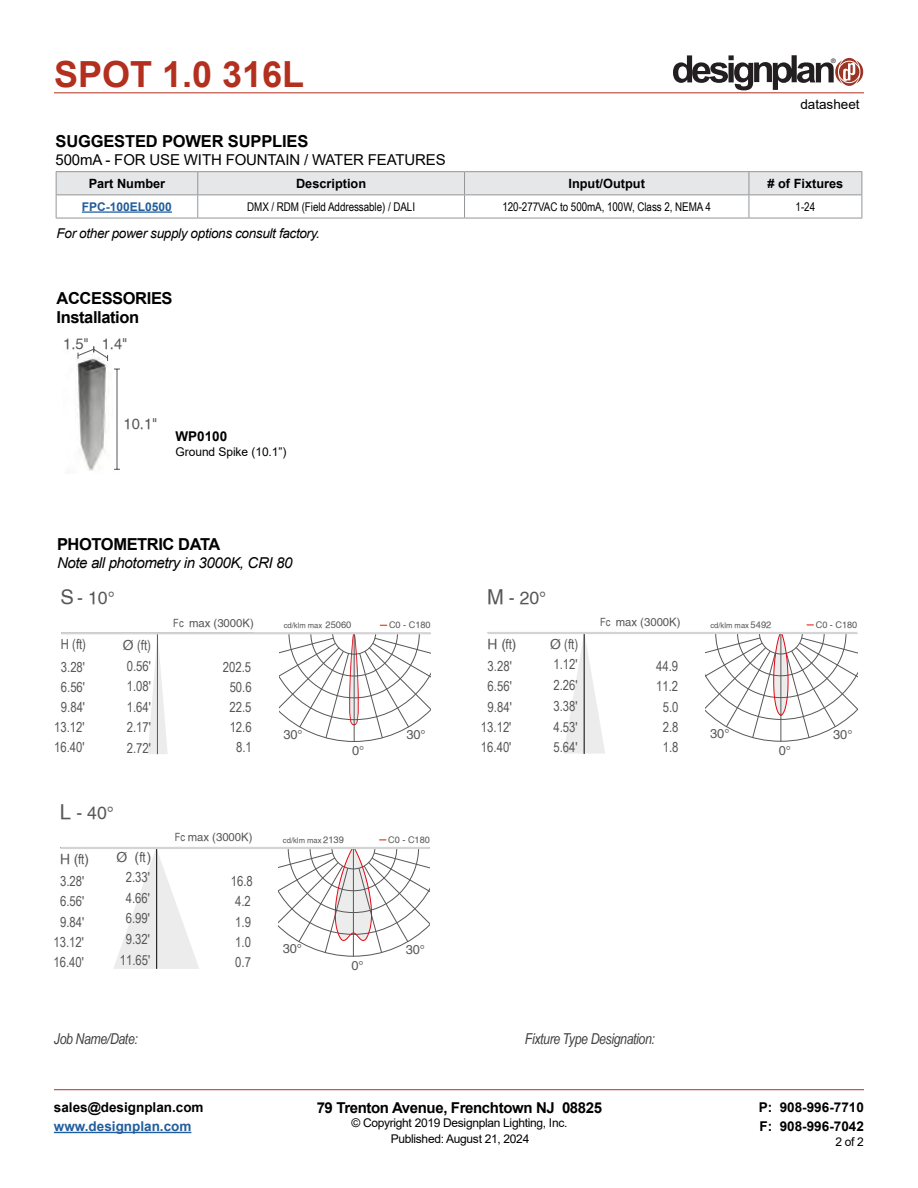
<style>
.page{position:relative;width:918px;height:1188px;background:#fff}
.page>*{position:absolute;margin:0;border:0;box-sizing:border-box;transform-origin:0 0}
.t1{font:700 36px "Arial";color:#b32f1e}
.t2{font:17.7px "Helvetica";color:#575756}
.t3{font:700 16.5px/19.8px "Arial";letter-spacing:-.025em;color:#000}
.t4{font:15px "Arial";letter-spacing:-.01em;color:#000}
.t5{font:italic 15px "Arial Narrow";letter-spacing:-.025em;color:#414042}
.t6{font:700 15px "Arial";letter-spacing:-.025em;color:#000}
.t7{font:italic 15px "Arial";letter-spacing:-.025em;color:#000}
.t8{font:14.7px "Helvetica";color:#575756}
.t9{font:13.8px/20.1px "Arial Narrow";color:#575756;text-align:center}
.t10{font:13.8px "Helvetica";color:#575756}
.t11{font:700 13.5px/19.5px "Arial";color:#000}
.t12{font:italic 13.5px "Arial";letter-spacing:-.025em;color:#000}
.t13{font:700 13.5px "Arial";color:#215e9e}
.t14{font:13.5px "Arial";color:#000}
.t15{font:700 12.75px "Arial";color:#000}
.t16{font:12.75px "Helvetica";color:#575756}
.t17{font:12px "Arial Narrow";letter-spacing:-.005em;color:#000}
.t18{font:12px "Arial";letter-spacing:-.025em;color:#000}
.t19{font:12px "Arial";letter-spacing:-.005em;color:#000}
.t20{font:700 12px "Arial";color:#215e9e}
.t21{font:11.4px "Helvetica";color:#575756}
.t22{font:9.15px "Helvetica";color:#575756}
.t23{font:7.65px "Helvetica";color:#575756}
.t24{font:6.3px "Helvetica";color:#231f20}
.s1{font-size:20.1px}
.s2{font-family:"Helvetica"}
.s3{font-family:"Arial Narrow"}
.s4{font-size:9.3px}
</style>
<div class="page">
<hr style="left:54px;top:93px;width:810px;height:1px;background:#b32f1e">
<hr style="left:54px;top:1089px;width:810px;height:1px;background:#b32f1e">
<hr style="left:54px;top:1132px;width:137px;height:1px;background:#215e9e">
<svg style="left:673px;top:55px;width:190px;height:35px"></svg>
<img style="left:77px;top:355px;width:39px;height:116px">
<svg style="left:77px;top:346px;width:31px;height:16px"></svg>
<hr style="left:117px;top:369px;width:1px;height:100px;background:#575756">
<hr style="left:56px;top:171px;width:142px;height:1px;background:#939598">
<hr style="left:198px;top:171px;width:267px;height:1px;background:#939598">
<hr style="left:465px;top:171px;width:284px;height:1px;background:#939598">
<hr style="left:749px;top:171px;width:113px;height:1px;background:#939598">
<hr style="left:198px;top:218px;width:267px;height:1px;background:#939598">
<hr style="left:465px;top:218px;width:284px;height:1px;background:#939598">
<hr style="left:56px;top:218px;width:142px;height:1px;background:#939598">
<svg style="left:56px;top:172px;width:807px;height:46px"></svg>
<hr style="left:749px;top:218px;width:113px;height:1px;background:#939598">
<hr style="left:82px;top:211px;width:90px;height:2px;background:#215e9e">
<svg style="left:113px;top:849px;width:86px;height:120px"></svg>
<svg style="left:278px;top:839px;width:152px;height:117px"></svg>
<hr style="left:60px;top:847px;width:370px;height:2px;background:#d4d4d4">
<svg style="left:564px;top:634px;width:41px;height:120px"></svg>
<svg style="left:706px;top:624px;width:151px;height:118px"></svg>
<hr style="left:488px;top:632px;width:369px;height:2px;background:#d4d4d4">
<svg style="left:148px;top:634px;width:20px;height:120px"></svg>
<svg style="left:279px;top:624px;width:152px;height:118px"></svg>
<hr style="left:61px;top:632px;width:370px;height:2px;background:#d4d4d4">
<h1 class="t1" style="left:54px;top:49px;width:252px">SPOT 1.0 316L</h1>
<p class="t24" style="left:831px;top:57px;width:6px">®</p>
<p class="t14" style="left:800px;top:95px;width:61px">datasheet</p>
<p class="t3" style="left:56px;top:132px;width:254px">SUGGESTED POWER SUPPLIES</p>
<p class="t4" style="left:56px;top:150px;width:392px">500mA - FOR USE WITH FOUNTAIN / WATER FEATURES</p>
<p class="t15" style="left:89px;top:174px;width:78px">Part Number</p>
<p class="t15" style="left:296px;top:174px;width:72px">Description</p>
<p class="t15" style="left:568px;top:174px;width:78px">Input/Output</p>
<p class="t15" style="left:768px;top:174px;width:77px"># of Fixtures</p>
<p class="t20" style="left:82px;top:198px;width:92px">FPC-100EL0500</p>
<p class="t17" style="left:247px;top:198px;width:169px">DMX / RDM (Field Addressable) / DALI</p>
<p class="t17" style="left:502px;top:198px;width:210px">120-277VAC to 500mA, 100W, Class 2, NEMA 4</p>
<p class="t17" style="left:796px;top:198px;width:21px">1-24</p>
<p class="t12" style="left:57px;top:224px;width:265px">For other power supply options consult factory.</p>
<p class="t3" style="left:57px;top:288px;width:117px">ACCESSORIES<br>Installation</p>
<p class="t8" style="left:63px;top:335px;width:27px">1.5"</p>
<p class="t8" style="left:102px;top:335px;width:27px">1.4"</p>
<p class="t8" style="left:124px;top:415px;width:35px">10.1"</p>
<p class="t11" style="left:176px;top:426px;width:53px">WP0100</p>
<p class="t19" style="left:176px;top:444px;width:112px">Ground Spike (10.1”)</p>
<p class="t3" style="left:57px;top:534px;width:165px">PHOTOMETRIC DATA</p>
<p class="t7" style="left:57px;top:553px;width:237px">Note all photometry in 3000K, CRI 80</p>
<p class="t2" style="left:60px;top:588px;width:56px"><span class="s1">S</span> - 10°</p>
<p class="t9" style="left:61px;top:632px;width:27px;line-height:22.6px;text-align:left">H (ft)<br>3.28'</p>
<p class="t9" style="left:61px;top:676px;width:26px">6.56'</p>
<p class="t9" style="left:54px;top:696px;width:32px">9.84'<br>13.12'<br>16.40'</p>
<p class="t9" style="left:123px;top:635px;width:30px;text-align:justify"><span class="s2">Ø</span> (ft)<br>0.56' 1.08' 1.64' 2.17' 2.72'</p>
<p class="t2" style="left:60px;top:803px;width:56px"><span class="s1">L</span> - 40°</p>
<p class="t10" style="left:60px;top:851px;width:30px">H (<span class="s3">ft</span>)</p>
<p class="t10" style="left:116px;top:849px;width:37px">Ø (<span class="s3">ft</span>)</p>
<p class="t9" style="left:120px;top:867px;width:32px;line-height:20.7px">2.33'<br>4.66'<br>6.99'<br>9.32'<br>11.65'</p>
<p class="t9" style="left:53px;top:871px;width:32px">3.28'<br>6.56'<br>9.84'<br>13.12'<br>16.40'</p>
<p class="t21" style="left:173px;top:616px;width:82px"><span class="s3">Fc</span> max (3000K)</p>
<p class="t9" style="left:223px;top:656px;width:31px;text-align:right">202.5<br>50.6<br>22.5<br>12.6<br>8.1</p>
<p class="t21" style="left:175px;top:831px;width:79px"><span class="s3">Fc</span> max (3000K)</p>
<p class="t9" style="left:231px;top:871px;width:24px">16.8<br>4.2<br>1.9<br>1.0<br>0.7</p>
<p class="t23" style="left:284px;top:621px;width:69px">cd/klm max <span class="s4">25060</span></p>
<p class="t22" style="left:389px;top:620px;width:43px">C0 - C180</p>
<p class="t16" style="left:283px;top:727px;width:21px">30°</p>
<p class="t16" style="left:406px;top:727px;width:21px">30°</p>
<p class="t16" style="left:352px;top:743px;width:14px">0°</p>
<p class="t23" style="left:283px;top:836px;width:62px">cd/klm max <span class="s4">2139</span></p>
<p class="t22" style="left:388px;top:834px;width:43px">C0 - C180</p>
<p class="t16" style="left:283px;top:941px;width:21px">30°</p>
<p class="t16" style="left:406px;top:942px;width:21px">30°</p>
<p class="t16" style="left:351px;top:958px;width:14px">0°</p>
<p class="t2" style="left:487px;top:588px;width:61px"><span class="s1">M</span> - 20°</p>
<p class="t10" style="left:488px;top:636px;width:30px">H (<span class="s3">ft</span>)</p>
<p class="t9" style="left:481px;top:656px;width:32px">3.28'<br>6.56'<br>9.84'<br>13.12'<br>16.40'</p>
<p class="t9" style="left:550px;top:633px;width:30px;line-height:20.7px;text-align:justify"><span class="s2">Ø</span> (ft)<br>1.12' 2.26' 3.38'</p>
<p class="t9" style="left:554px;top:716px;width:26px;text-align:left">4.53'<br>5.64'</p>
<p class="t21" style="left:600px;top:616px;width:82px"><span class="s3">Fc</span> max (3000K)</p>
<p class="t9" style="left:656px;top:656px;width:24px">44.9<br>11.2<br>5.0<br>2.8<br>1.8</p>
<p class="t5" style="left:54px;top:1028px;width:85px">Job Name/Date:</p>
<p class="t5" style="left:525px;top:1029px;width:132px">Fixture Type Designation:</p>
<p class="t23" style="left:710px;top:621px;width:62px">cd/klm max <span class="s4">5492</span></p>
<p class="t22" style="left:816px;top:619px;width:43px">C0 - C180</p>
<p class="t16" style="left:710px;top:726px;width:21px">30°</p>
<p class="t16" style="left:833px;top:727px;width:21px">30°</p>
<p class="t16" style="left:779px;top:743px;width:14px">0°</p>
<p class="t11" style="left:54px;top:1097px;width:151px">sales@designplan.com</p>
<p class="t13" style="left:54px;top:1117px;width:139px">www.designplan.com</p>
<p class="t6" style="left:317px;top:1097px;width:287px">79 Trenton Avenue, Frenchtown NJ 08825</p>
<p class="t18" style="left:351px;top:1115px;width:217px">© Copyright 2019 Designplan Lighting, Inc.</p>
<p class="t11" style="left:759px;top:1097px;width:107px">P: 908-996-7710<br>F: 908-996-7042</p>
<p class="t18" style="left:391px;top:1130px;width:140px">Published: August 21, 2024</p>
<p class="t18" style="left:835px;top:1133px;width:30px">2 of 2</p>
</div>
